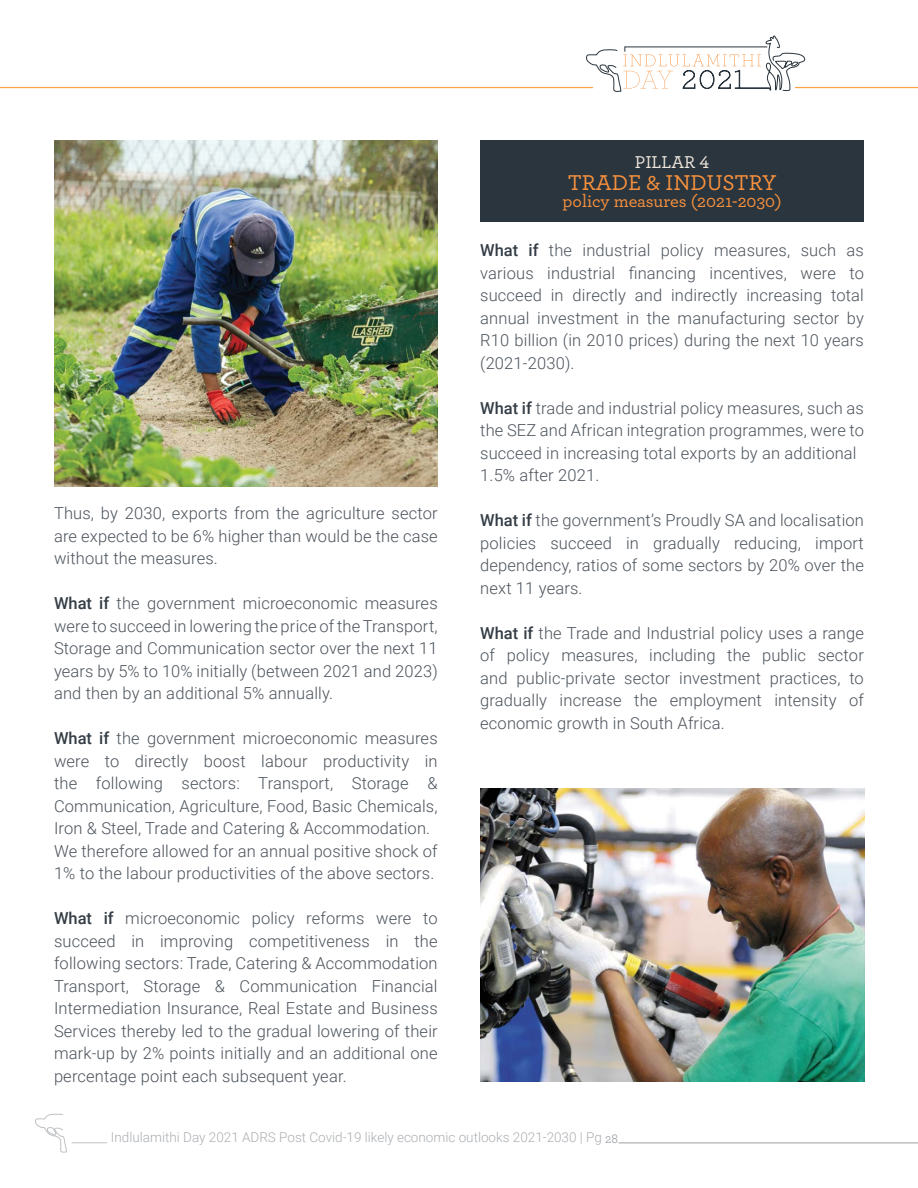
<style>
.page{position:relative;width:918px;height:1188px;background:#fff}
.page>*{position:absolute;margin:0;border:0;box-sizing:border-box;transform-origin:0 0}
.t1{font:500 22.5px "Archer";color:#f7913d}
.t2{font:500 18px "Archer";letter-spacing:-.005em;color:#f7913d}
.t3{font:500 18px "Archer";color:#ece5db}
.t4{font:300 16.5px/22.5px "Roboto";letter-spacing:.01em;color:#4b535b;text-align:justify}
.t5{font:300 13.5px "Roboto";color:#aaaeb2}
.s1{font-weight:500;color:#343d46}
.s2{font-family:"Archer";font-weight:400;color:#959a9f}
</style>
<div class="page">
<div style="left:480px;top:140px;width:384px;height:82px;background:#2b353e"></div>
<hr style="left:0;top:87px;width:918px;height:1px;background:#faa444">
<svg style="left:586px;top:35px;width:219px;height:57px"></svg>
<svg style="left:35px;top:1114px;width:32px;height:39px"></svg>
<hr style="left:72px;top:1142px;width:35px;height:1px;background:#c0c2c5">
<hr style="left:619px;top:1142px;width:299px;height:1px;background:#c0c2c5">
<img style="left:480px;top:788px;width:384px;height:294px">
<img style="left:54px;top:140px;width:384px;height:346px">
<p class="t4" style="left:54px;top:501px;width:385px">Thus, by 2030, exports from the agriculture sector are expected to be 6% higher than would be the case without the measures.</p>
<p class="t4" style="left:54px;top:591px;width:385px"><span class="s1">What if</span> the government microeconomic measures were to succeed in lowering the price of the Transport, Storage and Communication sector over the next 11 years by 5% to 10% initially (between 2021 and 2023) and then by an additional 5% annually.</p>
<p class="t4" style="left:54px;top:727px;width:385px;text-align:left"><span class="s1">What if</span> the government microeconomic measures were to directly boost labour productivity in the following sectors: Transport, Storage &amp; Communication, Agriculture, Food, Basic Chemicals, Iron &amp; Steel, Trade and Catering &amp; Accommodation.<br>We therefore allowed for an annual positive shock of 1% to the labour productivities of the above sectors.</p>
<p class="t4" style="left:54px;top:907px;width:385px"><span class="s1">What if</span> microeconomic policy reforms were to succeed in improving competitiveness in the following sectors: Trade, Catering &amp; Accommodation Transport, Storage &amp; Communication Financial Intermediation Insurance, Real Estate and Business Services thereby led to the gradual lowering of their mark-up by 2% points initially and an additional one percentage point each subsequent year.</p>
<p class="t3" style="left:635px;top:149px;width:76px">PILLAR 4</p>
<h1 class="t1" style="left:568px;top:166px;width:210px">TRADE &amp; INDUSTRY</h1>
<p class="t2" style="left:563px;top:188px;width:221px">policy measures (2021-2030)</p>
<p class="t4" style="left:480px;top:239px;width:385px"><span class="s1">What if</span> the industrial policy measures, such as various industrial financing incentives, were to succeed in directly and indirectly increasing total annual investment in the manufacturing sector by R10 billion (in 2010 prices) during the next 10 years (2021-2030).</p>
<p class="t4" style="left:480px;top:396px;width:385px;text-align:left"><span class="s1">What if</span> trade and industrial policy measures, such as the SEZ and African integration programmes, were to succeed in increasing total exports by an additional 1.5% after 2021.</p>
<p class="t4" style="left:480px;top:509px;width:385px"><span class="s1">What if</span> the government’s Proudly SA and localisation policies succeed in gradually reducing, import dependency, ratios of some sectors by 20% over the next 11 years.</p>
<p class="t4" style="left:480px;top:621px;width:385px"><span class="s1">What if</span> the Trade and Industrial policy uses a range of policy measures, including the public sector and public-private sector investment practices, to gradually increase the employment intensity of economic growth in South Africa.</p>
<p class="t5" style="left:111px;top:1128px;width:509px">Indlulamithi Day 2021 ADRS Post Covid-19 likely economic outlooks 2021-2030 | Pg <span class="s2">28</span></p>
</div>
